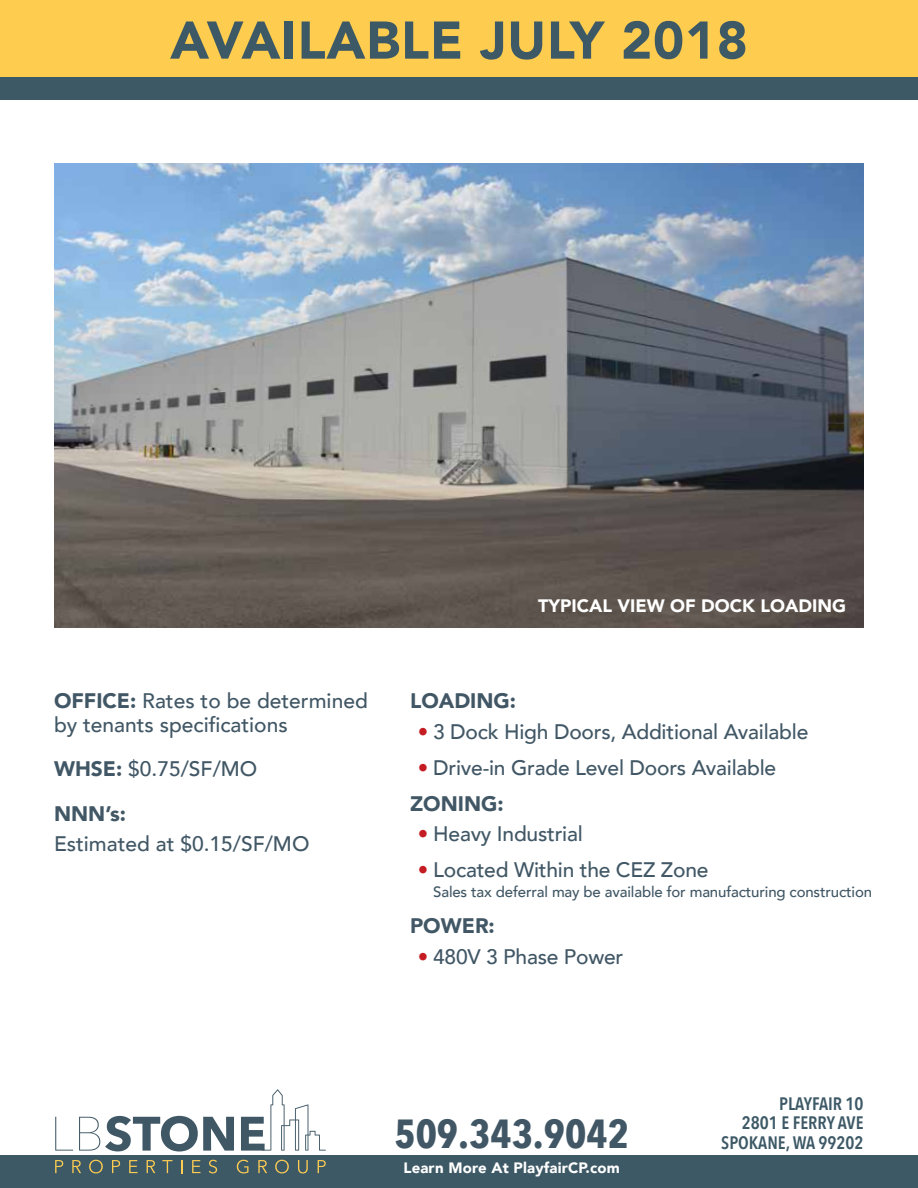
<style>
.page{position:relative;width:918px;height:1188px;background:#fff}
.page>*{position:absolute;margin:0;border:0;box-sizing:border-box;transform-origin:0 0}
.t1{font:900 52.5px "Avenir";letter-spacing:.015em;color:#3d5966}
.t2{font:700 40.5px "Avenir Next Condensed";color:#415765}
.t3{font:500 21px/24px "Avenir";letter-spacing:-.01em;color:#415765}
.t4{font:900 21px/44.2px "Avenir";color:#415765}
.t5{font:600 18px/19.5px "Avenir Next Condensed";color:#3d5966;text-align:right}
.t6{font:900 18px "Avenir";color:#fff}
.t7{font:500 15px "Avenir";letter-spacing:-.01em;color:#415765}
.t8{font:900 15px "Avenir";letter-spacing:.01em;color:#fff}
.s1{font-weight:900}
.s2{font-weight:500}
.s3{color:#c41c22}
</style>
<div class="page">
<div style="left:0;top:1155px;width:918px;height:33px;background:#3d5966"></div>
<svg style="left:55px;top:1160px;width:8px;height:13px"></svg>
<svg style="left:72px;top:1160px;width:9px;height:13px"></svg>
<svg style="left:89px;top:1160px;width:14px;height:13px"></svg>
<svg style="left:112px;top:1160px;width:8px;height:13px"></svg>
<svg style="left:129px;top:1160px;width:9px;height:13px"></svg>
<svg style="left:147px;top:1160px;width:8px;height:13px"></svg>
<svg style="left:162px;top:1160px;width:10px;height:13px"></svg>
<svg style="left:181px;top:1160px;width:1px;height:13px"></svg>
<svg style="left:192px;top:1160px;width:8px;height:13px"></svg>
<svg style="left:209px;top:1160px;width:8px;height:13px"></svg>
<svg style="left:237px;top:1160px;width:11px;height:13px"></svg>
<svg style="left:258px;top:1160px;width:9px;height:13px"></svg>
<svg style="left:275px;top:1160px;width:14px;height:13px"></svg>
<svg style="left:298px;top:1160px;width:10px;height:13px"></svg>
<svg style="left:318px;top:1160px;width:8px;height:13px"></svg>
<svg style="left:55px;top:1117px;width:18px;height:34px"></svg>
<svg style="left:79px;top:1116px;width:155px;height:36px"></svg>
<svg style="left:241px;top:1089px;width:85px;height:62px"></svg>
<div style="left:0;top:0;width:918px;height:100px;background:#3d5966"></div>
<div style="left:0;top:0;width:918px;height:77px;background:#fecc4f"></div>
<img style="left:54px;top:163px;width:810px;height:465px">
<h1 class="t1" style="left:170px;top:-5px;width:579px">AVAILABLE JULY 2018</h1>
<p class="t3" style="left:54px;top:688px;width:315px"><span class="s1">OFFICE:</span> Rates to be determined by tenants specifications</p>
<p class="t4" style="left:54px;top:746px;width:205px">WHSE: <span class="s2">$0.75/SF/MO<br></span>NNN’s:</p>
<p class="t3" style="left:54px;top:831px;width:257px">Estimated at $0.15/SF/MO</p>
<p class="t6" style="left:538px;top:590px;width:309px">TYPICAL VIEW OF DOCK LOADING</p>
<p class="t4" style="left:410px;top:678px;width:108px">LOADING:</p>
<p class="t3" style="left:418px;top:718px;width:392px"><span class="s3">•</span> 3 Dock High Doors, Additional Available</p>
<p class="t3" style="left:410px;top:748px;width:368px;line-height:35.8px;text-indent:8px"><span class="s3">•</span> Drive-in Grade Level Doors Available<br><span class="s1">ZONING:</span></p>
<p class="t3" style="left:418px;top:821px;width:167px"><span class="s3">•</span> Heavy Industrial</p>
<p class="t3" style="left:418px;top:857px;width:292px"><span class="s3">•</span> Located Within the CEZ Zone</p>
<p class="t7" style="left:433px;top:879px;width:440px">Sales tax deferral may be available for manufacturing construction</p>
<p class="t4" style="left:410px;top:903px;width:86px">POWER:</p>
<p class="t3" style="left:418px;top:943px;width:207px"><span class="s3">•</span> 480V 3 Phase Power</p>
<h2 class="t2" style="left:394px;top:1109px;width:236px">509.343.9042</h2>
<p class="t8" style="left:403px;top:1155px;width:218px">Learn More At PlayfairCP.com</p>
<p class="t5" style="left:721px;top:1093px;width:144px">PLAYFAIR 10<br>2801 E FERRY AVE<br>SPOKANE, WA 99202</p>
</div>
